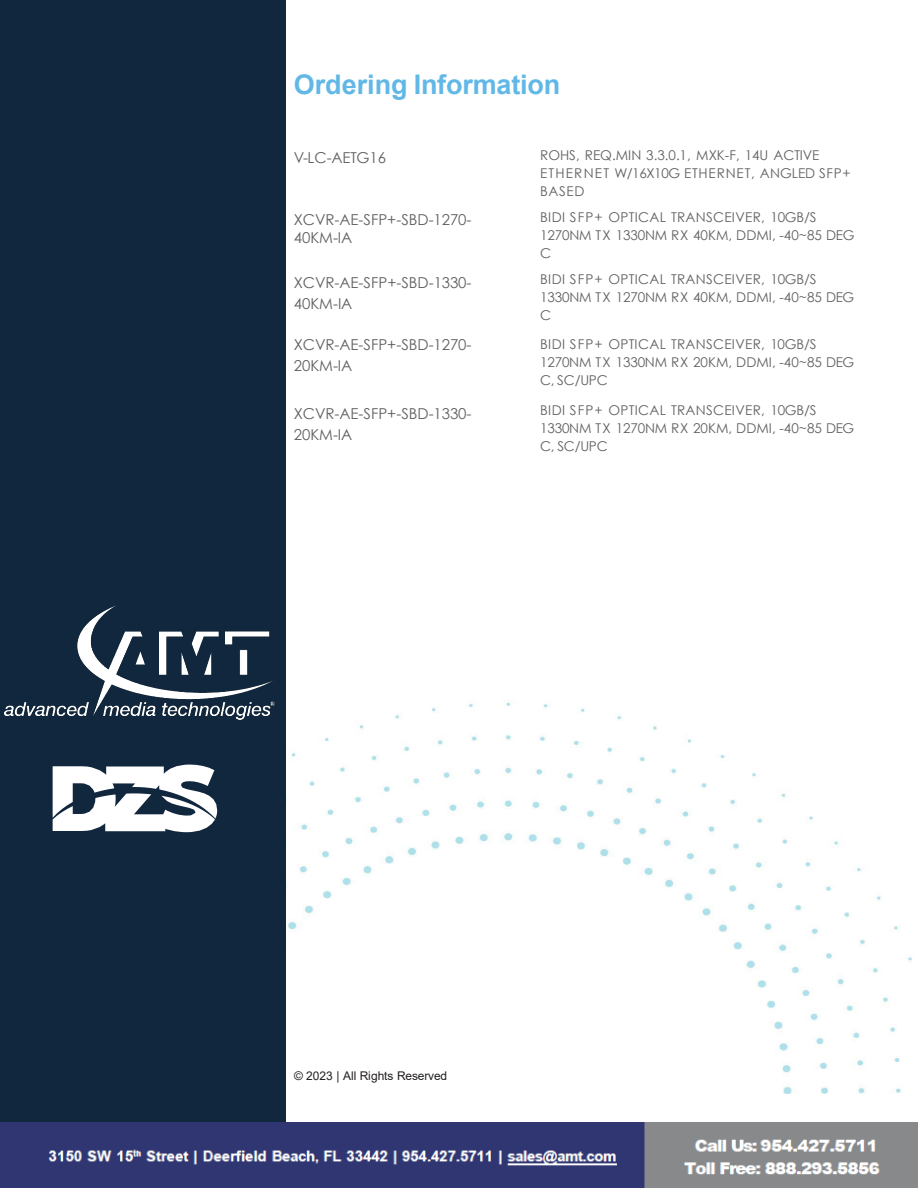
<style>
.page{position:relative;width:918px;height:1188px;background:#fff}
.page>*{position:absolute;margin:0;border:0;box-sizing:border-box;transform-origin:0 0}
.t1{font:700 27px "Arial";letter-spacing:-.005em;color:#61b8e7}
.t2{font:15px/21px "Century Gothic";color:#5f6060}
.t3{font:13.5px/18px "Century Gothic";letter-spacing:.01em;color:#5f6060}
.t4{font:12px "Arial";color:#231f20}
</style>
<div class="page">
<img style="left:285px;top:700px;width:627px;height:394px">
<div style="left:0;top:0;width:285px;height:1143px;background:#10273e"></div>
<svg style="left:53px;top:765px;width:164px;height:67px"></svg>
<img style="left:0;top:1122px;width:918px;height:66px">
<img style="left:4px;top:606px;width:271px;height:114px">
<p class="t1" style="left:294px;top:65px;width:268px">Ordering Information</p>
<p class="t2" style="left:294px;top:147px;width:94px">V-LC-AETG16</p>
<p class="t2" style="left:294px;top:210px;width:179px;line-height:18px">XCVR-AE-SFP+-SBD-1270-<br>40KM-IA</p>
<p class="t2" style="left:294px;top:272px;width:179px">XCVR-AE-SFP+-SBD-1330-<br>40KM-IA</p>
<p class="t2" style="left:294px;top:334px;width:179px">XCVR-AE-SFP+-SBD-1270-<br>20KM-IA</p>
<p class="t2" style="left:294px;top:403px;width:179px">XCVR-AE-SFP+-SBD-1330-<br>20KM-IA</p>
<p class="t3" style="left:540px;top:146px;width:312px">ROHS, REQ.MIN 3.3.0.1, MXK-F, 14U ACTIVE<br>ETHERNET W/16X10G ETHERNET, ANGLED SFP+<br>BASED</p>
<p class="t3" style="left:540px;top:208px;width:316px">BIDI SFP+ OPTICAL TRANSCEIVER, 10GB/S<br>1270NM TX 1330NM RX 40KM, DDMI, -40~85 DEG<br>C</p>
<p class="t3" style="left:540px;top:270px;width:316px">BIDI SFP+ OPTICAL TRANSCEIVER, 10GB/S<br>1330NM TX 1270NM RX 40KM, DDMI, -40~85 DEG<br>C</p>
<p class="t3" style="left:540px;top:335px;width:316px">BIDI SFP+ OPTICAL TRANSCEIVER, 10GB/S<br>1270NM TX 1330NM RX 20KM, DDMI, -40~85 DEG<br>C, SC/UPC</p>
<p class="t3" style="left:540px;top:401px;width:316px">BIDI SFP+ OPTICAL TRANSCEIVER, 10GB/S<br>1330NM TX 1270NM RX 20KM, DDMI, -40~85 DEG<br>C, SC/UPC</p>
<p class="t4" style="left:294px;top:1068px;width:155px">© 2023 | All Rights Reserved</p>
</div>
